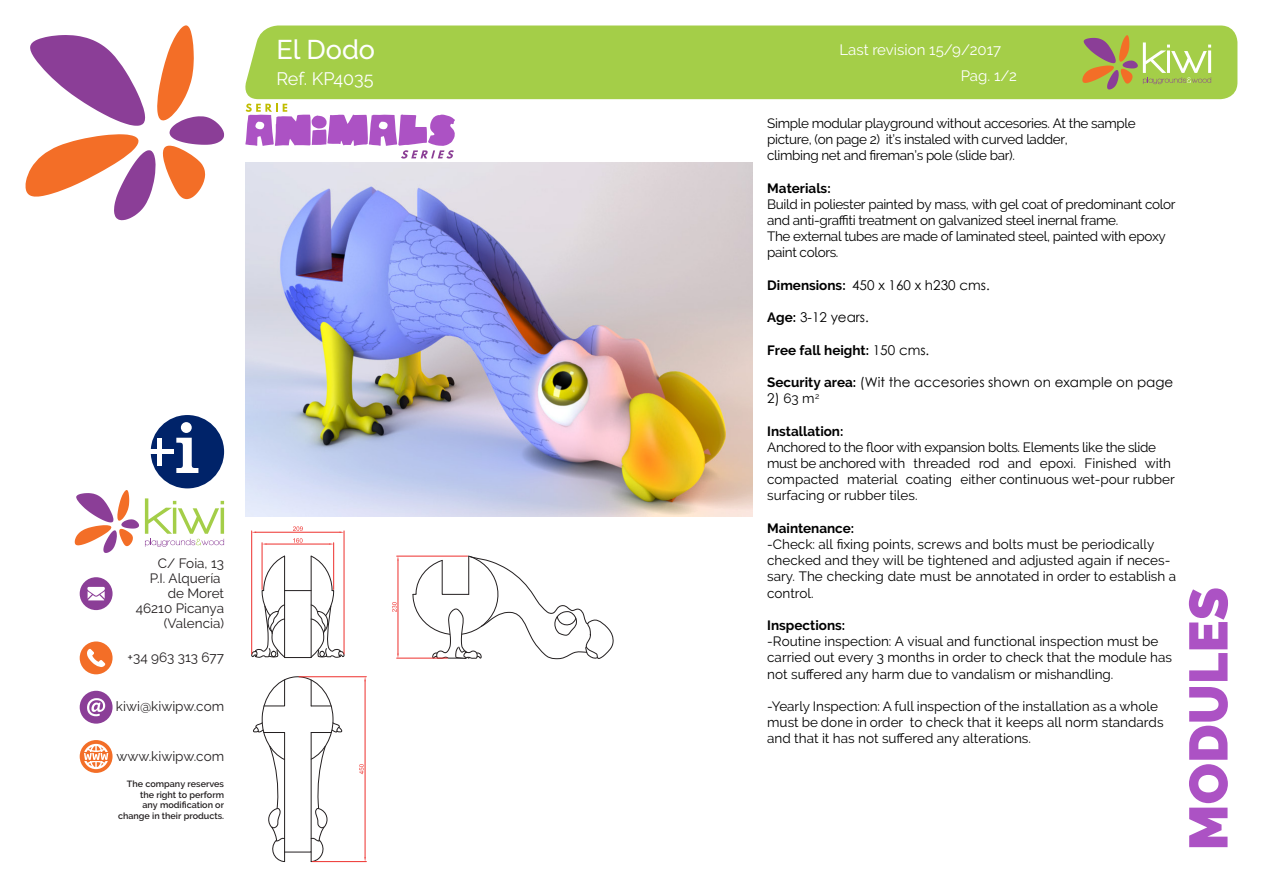
<style>
.page{position:relative;width:1263px;height:893px;background:#fff}
.page>*{position:absolute;margin:0;border:0;box-sizing:border-box;transform-origin:0 0}
.t1{font:900 54px "Raleway";color:#ac52c4}
.t2{font:500 27px "Raleway";color:#fff}
.t3{font:18px "Raleway";color:#fff}
.t4{font:15px "Raleway";color:#fff}
.t5{font:13.5px/16.2px "Raleway";color:#000001}
.t6{font:13.5px/16.2px "Raleway";letter-spacing:-.025em;color:#000001}
.t7{font:13.5px "Century Gothic";color:#000}
.t8{font:13.5px/15px "Raleway";color:#231f20;text-align:right}
.t9{font:700 13.5px "Raleway";color:#000001}
.t10{font:600 9px/10.8px "Raleway";color:#231f20;text-align:right}
.s1{font-family:"Raleway";font-weight:700;color:#000001}
.s2{font-family:"Century Gothic";font-weight:400;color:#000}
.s3{font-family:"Century Gothic";color:#000}
</style>
<div class="page">
<div style="left:245px;top:26px;width:992px;height:73px;background:#a4ce48"></div>
<svg style="left:25px;top:25px;width:199px;height:195px"></svg>
<svg style="left:1082px;top:35px;width:129px;height:55px;background:#afba5d"></svg>
<svg style="left:245px;top:104px;width:210px;height:55px"></svg>
<svg style="left:253px;top:676px;width:89px;height:186px"></svg>
<svg style="left:251px;top:556px;width:93px;height:102px"></svg>
<hr style="left:333px;top:543px;width:1px;height:46px;background:#ee302d">
<hr style="left:262px;top:543px;width:1px;height:46px;background:#ee302d">
<hr style="left:266px;top:544px;width:63px;height:1px;background:#ee302d">
<svg style="left:293px;top:538px;width:10px;height:5px"></svg>
<hr style="left:251px;top:531px;width:1px;height:123px;background:#ee302d">
<hr style="left:344px;top:531px;width:1px;height:123px;background:#ee302d">
<hr style="left:256px;top:532px;width:84px;height:1px;background:#ee302d">
<svg style="left:293px;top:526px;width:10px;height:5px"></svg>
<hr style="left:397px;top:658px;width:50px;height:1px;background:#ee302d">
<hr style="left:397px;top:556px;width:71px;height:1px;background:#ee302d">
<hr style="left:398px;top:561px;width:1px;height:93px;background:#ee302d">
<svg style="left:392px;top:602px;width:5px;height:10px"></svg>
<hr style="left:299px;top:676px;width:67px;height:1px;background:#ee302d">
<hr style="left:312px;top:861px;width:54px;height:1px;background:#ee302d">
<hr style="left:365px;top:681px;width:1px;height:176px;background:#ee302d">
<svg style="left:359px;top:764px;width:5px;height:10px"></svg>
<svg style="left:413px;top:556px;width:201px;height:103px"></svg>
<img style="left:245px;top:162px;width:507px;height:354px">
<svg style="left:75px;top:490px;width:64px;height:63px"></svg>
<svg style="left:145px;top:498px;width:79px;height:49px"></svg>
<div style="left:80px;top:577px;width:33px;height:33px;background:#8b3e97;border-radius:50%"></div>
<svg style="left:87px;top:587px;width:18px;height:13px"></svg>
<div style="left:80px;top:691px;width:33px;height:33px;background:#8b3e97;border-radius:50%"></div>
<svg style="left:87px;top:698px;width:18px;height:18px"></svg>
<div style="left:151px;top:415px;width:73px;height:73px;background:#002369;border-radius:50%"></div>
<svg style="left:176px;top:422px;width:22px;height:51px"></svg>
<div style="left:146px;top:449px;width:28px;height:5px;background:#fff"></div>
<hr style="left:158px;top:438px;width:4px;height:28px;background:#fff">
<div style="left:80px;top:641px;width:33px;height:33px;background:#f36e27;border-radius:50%"></div>
<svg style="left:87px;top:649px;width:18px;height:18px"></svg>
<svg style="left:80px;top:740px;width:33px;height:33px"></svg>
<svg style="left:83px;top:744px;width:26px;height:25px"></svg>
<div style="left:81px;top:752px;width:30px;height:9px;background:#f36e27"></div>
<svg style="left:84px;top:746px;width:24px;height:21px"></svg>
<h2 class="t2" style="left:276px;top:34px;width:100px">El Dodo</h2>
<h3 class="t3" style="left:276px;top:68px;width:99px">Ref. KP4035</h3>
<p class="t8" style="left:136px;top:556px;width:90px">C/ Foia, 13<br>P.I. Alquería de Moret<br>46210 Picanya (Valencia)</p>
<p class="t8" style="left:128px;top:650px;width:98px">+34 963 313 677</p>
<p class="t8" style="left:116px;top:699px;width:110px">kiwi@kiwipw.com</p>
<p class="t8" style="left:116px;top:748px;width:109px">www.kiwipw.com</p>
<p class="t10" style="left:118px;top:778px;width:108px">The company reserves the right to perform<br>any modification or change in their products.</p>
<p class="t4" style="left:840px;top:41px;width:163px">Last revision 15/9/2017</p>
<p class="t4" style="left:961px;top:67px;width:58px">Pag. 1/2</p>
<p class="t6" style="left:767px;top:115px;width:370px">Simple modular playground without accesories. At the sample picture, (on page 2) it’s instaled with curved ladder,<br>climbing net and fireman’s pole (slide bar).</p>
<p class="t9" style="left:767px;top:180px;width:65px">Materials:</p>
<p class="t6" style="left:767px;top:196px;width:410px">Build in poliester painted by mass, with gel coat of predominant color and anti-graffiti treatment on galvanized steel inernal frame.<br>The external tubes are made of laminated steel, painted with epoxy paint colors.</p>
<p class="t7" style="left:767px;top:277px;width:224px"><span class="s1">Dimensions:</span> 450 x 160 x h230 cms.</p>
<p class="t7" style="left:767px;top:309px;width:103px"><span class="s1">Age:</span> 3-12 years.</p>
<p class="t9" style="left:767px;top:342px;width:164px">Free fall height: <span class="s2">150 cms.</span></p>
<p class="t7" style="left:767px;top:374px;width:408px"><span class="s1">Security area:</span> (Wit the accesories shown on example on page</p>
<p class="t5" style="left:767px;top:390px;width:54px"><span class="s3">2)</span> 63 m<sup>2</sup></p>
<p class="t9" style="left:767px;top:423px;width:78px">Installation:</p>
<p class="t5" style="left:767px;top:439px;width:409px">Anchored to the floor with expansion bolts. Elements like the slide must be anchored with threaded rod and epoxi. Finished with compacted material coating either continuous wet-pour rubber surfacing or rubber tiles.</p>
<p class="t9" style="left:767px;top:520px;width:89px">Maintenance:</p>
<p class="t5" style="left:767px;top:536px;width:410px">-Check: all fixing points, screws and bolts must be periodically checked and they will be tightened and adjusted again if neces&shy;sary. The checking date must be annotated in order to establish a control.</p>
<p class="t9" style="left:767px;top:618px;width:79px">Inspections:</p>
<p class="t5" style="left:767px;top:633px;width:406px">-Routine inspection: A visual and functional inspection must be carried out every 3 months in order to check that the module has not suffered any harm due to vandalism or mishandling.</p>
<p class="t5" style="left:767px;top:698px;width:398px">-Yearly Inspection: A full inspection of the installation as a whole must be done in order to check that it keeps all norm standards and that it has not suffered any alterations.</p>
<h1 class="t1" style="left:1177px;top:850px;width:265px;rotate:-90deg">MODULES</h1>
</div>
